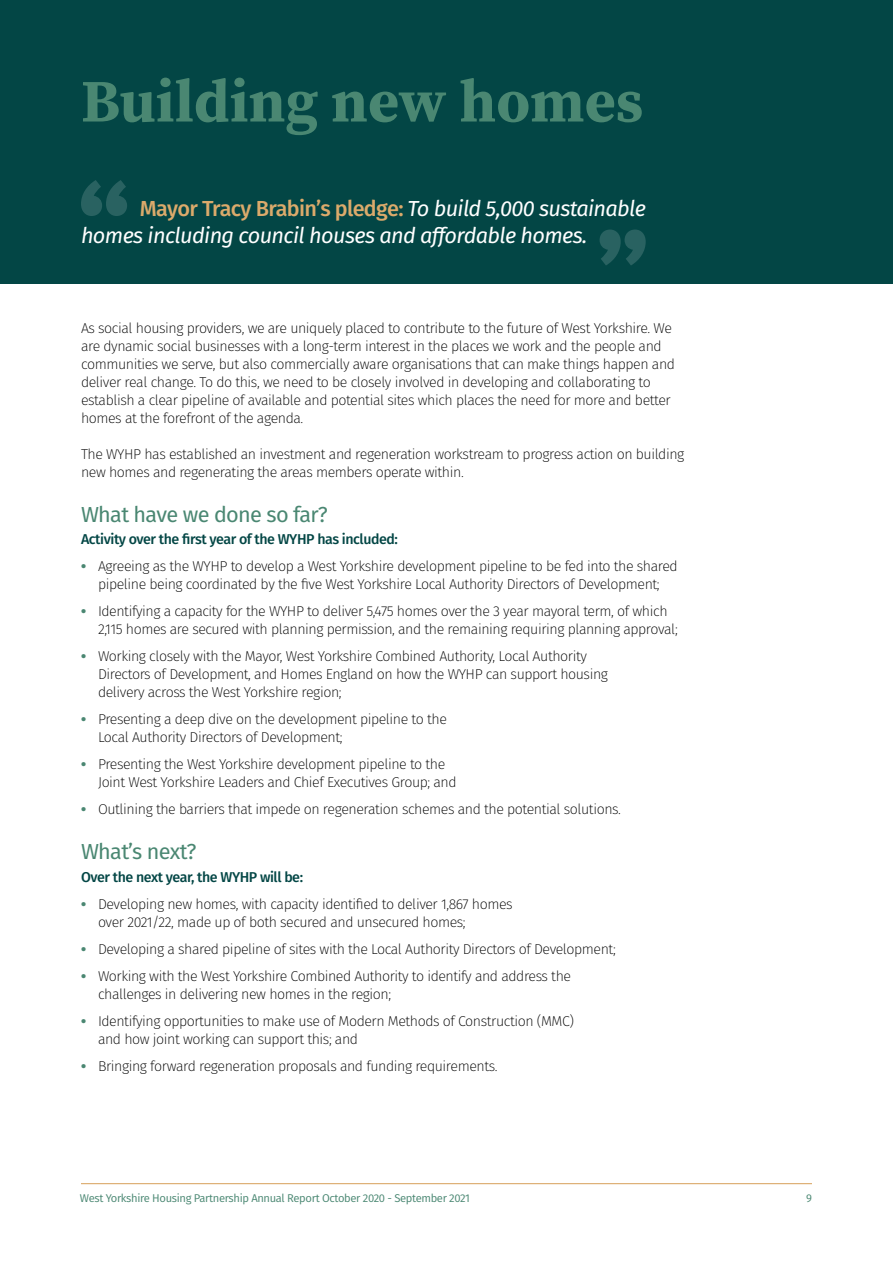
<style>
.page{position:relative;width:893px;height:1263px;background:#fff}
.page>*{position:absolute;margin:0;border:0;box-sizing:border-box;transform-origin:0 0}
.t1{font:700 60px "Source Serif Pro";color:#4a8772}
.t2{font:italic 21.75px/27px "Fira Sans";letter-spacing:-.03em;color:#fff}
.t3{font:21.75px "Fira Sans";letter-spacing:-.03em;color:#4a8772}
.t4{font:200 14.25px/18px "Fira Sans";letter-spacing:-.03em;color:#000}
.t5{font:500 14.25px "Fira Sans";letter-spacing:-.03em;color:#034645}
.t6{font:11.25px "Fira Sans";letter-spacing:-.03em;color:#4a8772}
.s1{font-weight:500;font-style:normal;color:#dbaa6b}
.s2{font-weight:800;color:#4a8772}
</style>
<div class="page">
<div style="left:0;top:0;width:893px;height:284px;background:#034645"></div>
<svg style="left:81px;top:180px;width:46px;height:36px"></svg>
<svg style="left:600px;top:230px;width:46px;height:35px"></svg>
<hr style="left:81px;top:1183px;width:731px;height:1px;background:#dbaa6b">
<p class="t1" style="left:81px;top:60px;width:564px">Building new homes</p>
<p class="t2" style="left:81px;top:194px;width:566px;text-indent:59px"><span class="s1">Mayor Tracy Brabin’s pledge:</span> To build 5,000 sustainable homes including council houses and affordable homes.</p>
<p class="t4" style="left:81px;top:319px;width:596px">As social housing providers, we are uniquely placed to contribute to the future of West Yorkshire. We are dynamic social businesses with a long-term interest in the places we work and the people and communities we serve, but also commercially aware organisations that can make things happen and deliver real change. To do this, we need to be closely involved in developing and collaborating to establish a clear pipeline of available and potential sites which places the need for more and better homes at the forefront of the agenda.</p>
<p class="t4" style="left:81px;top:445px;width:605px">The WYHP has established an investment and regeneration workstream to progress action on building new homes and regenerating the areas members operate within.</p>
<p class="t3" style="left:81px;top:498px;width:248px">What have we done so far?</p>
<p class="t5" style="left:81px;top:528px;width:318px">Activity over the first year of the WYHP has included:</p>
<p class="t4" style="left:81px;top:557px;width:598px;text-align:center"><span class="s2">•</span> Agreeing as the WYHP to develop a West Yorkshire development pipeline to be fed into the shared pipeline being coordinated by the five West Yorkshire Local Authority Directors of Development;</p>
<p class="t4" style="left:98px;top:602px;width:581px;text-indent:-17px"><span class="s2">•</span> Identifying a capacity for the WYHP to deliver 5,475 homes over the 3 year mayoral term, of which<br>2,115 homes are secured with planning permission, and the remaining requiring planning approval;</p>
<p class="t4" style="left:81px;top:647px;width:507px"><span class="s2">•</span> Working closely with the Mayor, West Yorkshire Combined Authority, Local Authority</p>
<p class="t4" style="left:98px;top:665px;width:511px">Directors of Development, and Homes England on how the WYHP can support housing</p>
<p class="t4" style="left:98px;top:683px;width:245px">delivery across the West Yorkshire region;</p>
<p class="t4" style="left:81px;top:710px;width:367px"><span class="s2">•</span> Presenting a deep dive on the development pipeline to the</p>
<p class="t4" style="left:98px;top:728px;width:246px">Local Authority Directors of Development;</p>
<p class="t4" style="left:81px;top:755px;width:366px"><span class="s2">•</span> Presenting the West Yorkshire development pipeline to the</p>
<p class="t4" style="left:98px;top:773px;width:360px">Joint West Yorkshire Leaders and Chief Executives Group; and</p>
<p class="t4" style="left:81px;top:800px;width:541px"><span class="s2">•</span> Outlining the barriers that impede on regeneration schemes and the potential solutions.</p>
<p class="t3" style="left:81px;top:835px;width:117px">What’s next?</p>
<p class="t5" style="left:81px;top:865px;width:224px">Over the next year, the WYHP will be:</p>
<p class="t4" style="left:81px;top:895px;width:433px"><span class="s2">•</span> Developing new homes, with capacity identified to deliver 1,867 homes</p>
<p class="t4" style="left:98px;top:913px;width:369px">over 2021/22, made up of both secured and unsecured homes;</p>
<p class="t4" style="left:81px;top:940px;width:536px"><span class="s2">•</span> Developing a shared pipeline of sites with the Local Authority Directors of Development;</p>
<p class="t4" style="left:81px;top:967px;width:492px"><span class="s2">•</span> Working with the West Yorkshire Combined Authority to identify and address the</p>
<p class="t4" style="left:98px;top:985px;width:295px">challenges in delivering new homes in the region;</p>
<p class="t4" style="left:81px;top:1012px;width:494px"><span class="s2">•</span> Identifying opportunities to make use of Modern Methods of Construction (MMC)</p>
<p class="t4" style="left:98px;top:1030px;width:262px">and how joint working can support this; and</p>
<p class="t4" style="left:81px;top:1057px;width:418px"><span class="s2">•</span> Bringing forward regeneration proposals and funding requirements.</p>
<p class="t6" style="left:80px;top:1189px;width:392px">West Yorkshire Housing Partnership Annual Report October 2020 - September 2021</p>
<p class="t6" style="left:806px;top:1189px;width:7px">9</p>
</div>
